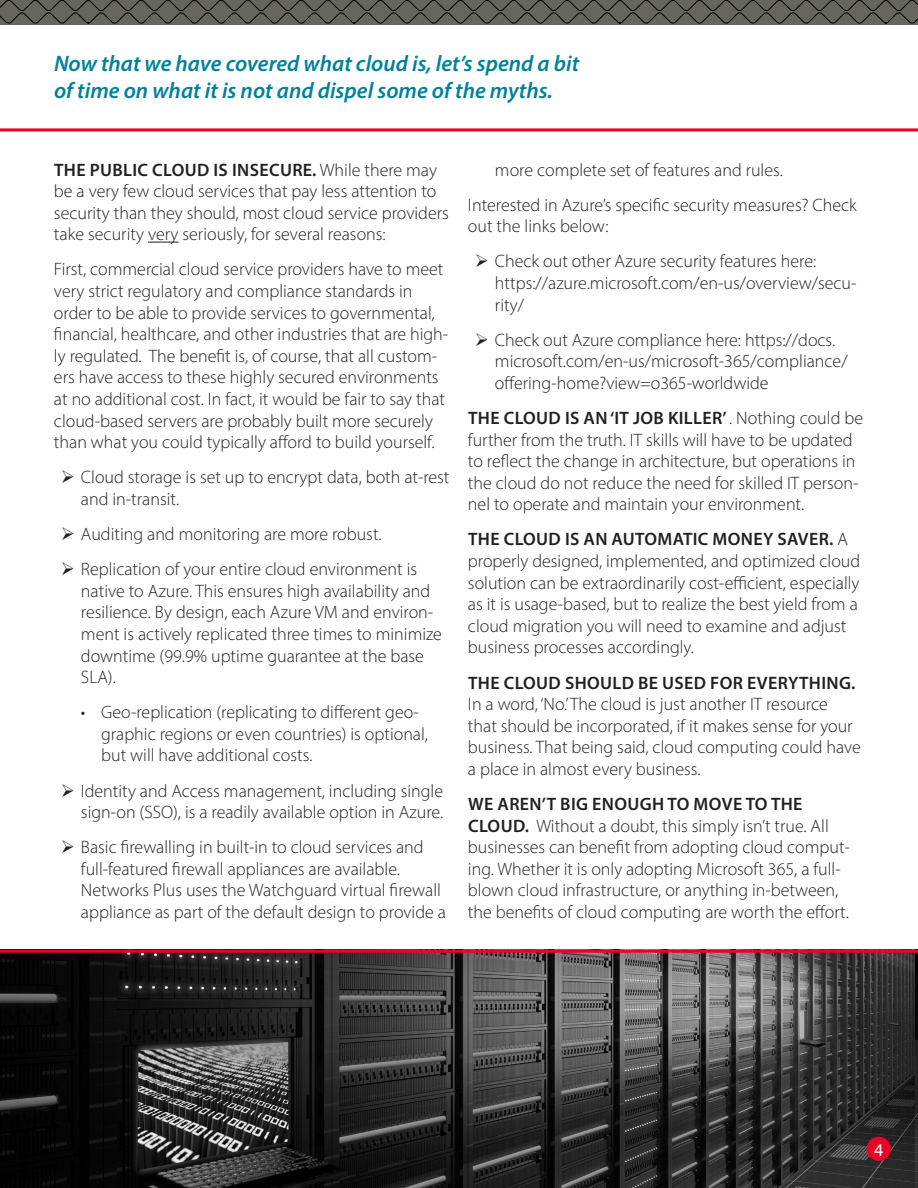
<style>
.page{position:relative;width:918px;height:1188px;background:#fff}
.page>*{position:absolute;margin:0;border:0;box-sizing:border-box;transform-origin:0 0}
.t1{font:italic 600 22.5px/27px "Myriad Pro";color:#00829b}
.t2{font:300 18px/21.6px "Myriad Pro";color:#231f20}
.t3{font:600 18px "Myriad Pro";letter-spacing:.02em;color:#231f20}
.t4{font:18px "Myriad Pro";color:#fff}
.s1{font-weight:600}
</style>
<div class="page">
<hr style="left:148px;top:242px;width:31px;height:1px;background:#231f20">
<hr style="left:0;top:128px;width:918px;height:3px;background:#ef0027">
<img style="left:0;top:953px;width:918px;height:235px">
<hr style="left:0;top:950px;width:918px;height:3px;background:#ef0027">
<svg style="left:0;top:0;width:918px;height:24px;fill:#67665d"></svg>
<div style="left:867px;top:1137px;width:24px;height:24px;background:#ef0027;border-radius:50%"></div>
<p class="t1" style="left:54px;top:49px;width:527px">Now that we have covered what cloud is, let’s spend a bit of time on what it is not and dispel some of the myths.</p>
<p class="t2" style="left:54px;top:159px;width:396px"><span class="s1">THE PUBLIC CLOUD IS INSECURE.</span> While there may be a very few cloud services that pay less attention to security than they should, most cloud service providers take security very seriously, for several reasons:</p>
<p class="t2" style="left:54px;top:258px;width:396px">First, commercial cloud service providers have to meet very strict regulatory and compliance standards in order to be able to provide services to governmental, financial, healthcare, and other industries that are high&shy;ly regulated. The benefit is, of course, that all custom&shy;ers have access to these highly secured environments at no additional cost. In fact, it would be fair to say that cloud-based servers are probably built more securely than what you could typically afford to build yourself.</p>
<p class="t2" style="left:81px;top:466px;width:370px">Cloud storage is set up to encrypt data, both at-rest and in-transit.</p>
<p class="t2" style="left:81px;top:516px;width:338px;line-height:35.1px">Auditing and monitoring are more robust.<br>Replication of your entire cloud environment is</p>
<p class="t2" style="left:81px;top:580px;width:363px">native to Azure. This ensures high availability and resilience. By design, each Azure VM and environ&shy;ment is actively replicated three times to minimize downtime (99.9% uptime guarantee at the base SLA).</p>
<p class="t2" style="left:101px;top:701px;width:328px;text-indent:-20px">• Geo-replication (replicating to different geo&shy;graphic regions or even countries) is optional, but will have additional costs.</p>
<p class="t2" style="left:81px;top:780px;width:364px">Identity and Access management, including single sign-on (SSO), is a readily available option in Azure.</p>
<p class="t2" style="left:81px;top:836px;width:367px">Basic firewalling in built-in to cloud services and full-featured firewall appliances are available.<br>Networks Plus uses the Watchguard virtual firewall appliance as part of the default design to provide a</p>
<p class="t2" style="left:468px;top:152px;width:390px;line-height:35.1px;text-indent:27px">more complete set of features and rules.<br>Interested in Azure’s specific security measures? Check</p>
<p class="t2" style="left:495px;top:208px;width:323px;line-height:35.1px;text-indent:-27px">out the links below:<br>Check out other Azure security features here:</p>
<p class="t2" style="left:495px;top:272px;width:363px">https://azure.microsoft.com/en-us/overview/secu&shy;rity/</p>
<p class="t2" style="left:495px;top:329px;width:354px">Check out Azure compliance here: https://docs. microsoft.com/en-us/microsoft-365/compliance/ offering-home?view=o365-worldwide</p>
<p class="t2" style="left:468px;top:407px;width:397px"><span class="s1">THE CLOUD IS AN ‘IT JOB KILLER’</span> . Nothing could be further from the truth. IT skills will have to be updated to reflect the change in architecture, but operations in the cloud do not reduce the need for skilled IT person&shy;nel to operate and maintain your environment.</p>
<p class="t2" style="left:468px;top:528px;width:394px"><span class="s1">THE CLOUD IS AN AUTOMATIC MONEY SAVER.</span> A properly designed, implemented, and optimized cloud solution can be extraordinarily cost-efficient, especially as it is usage-based, but to realize the best yield from a cloud migration you will need to examine and adjust business processes accordingly.</p>
<p class="t3" style="left:468px;top:671px;width:389px">THE CLOUD SHOULD BE USED FOR EVERYTHING.</p>
<p class="t2" style="left:468px;top:693px;width:395px">In a word, ‘No.’ The cloud is just another IT resource that should be incorporated, if it makes sense for your business. That being said, cloud computing could have a place in almost every business.</p>
<p class="t2" style="left:468px;top:793px;width:383px"><span class="s1">WE AREN’T BIG ENOUGH TO MOVE TO THE CLOUD.</span> Without a doubt, this simply isn’t true. All businesses can benefit from adopting cloud comput&shy;ing. Whether it is only adopting Microsoft 365, a full&shy;blown cloud infrastructure, or anything in-between, the benefits of cloud computing are worth the effort.</p>
<p class="t4" style="left:874px;top:1138px;width:11px">4</p>
</div>
